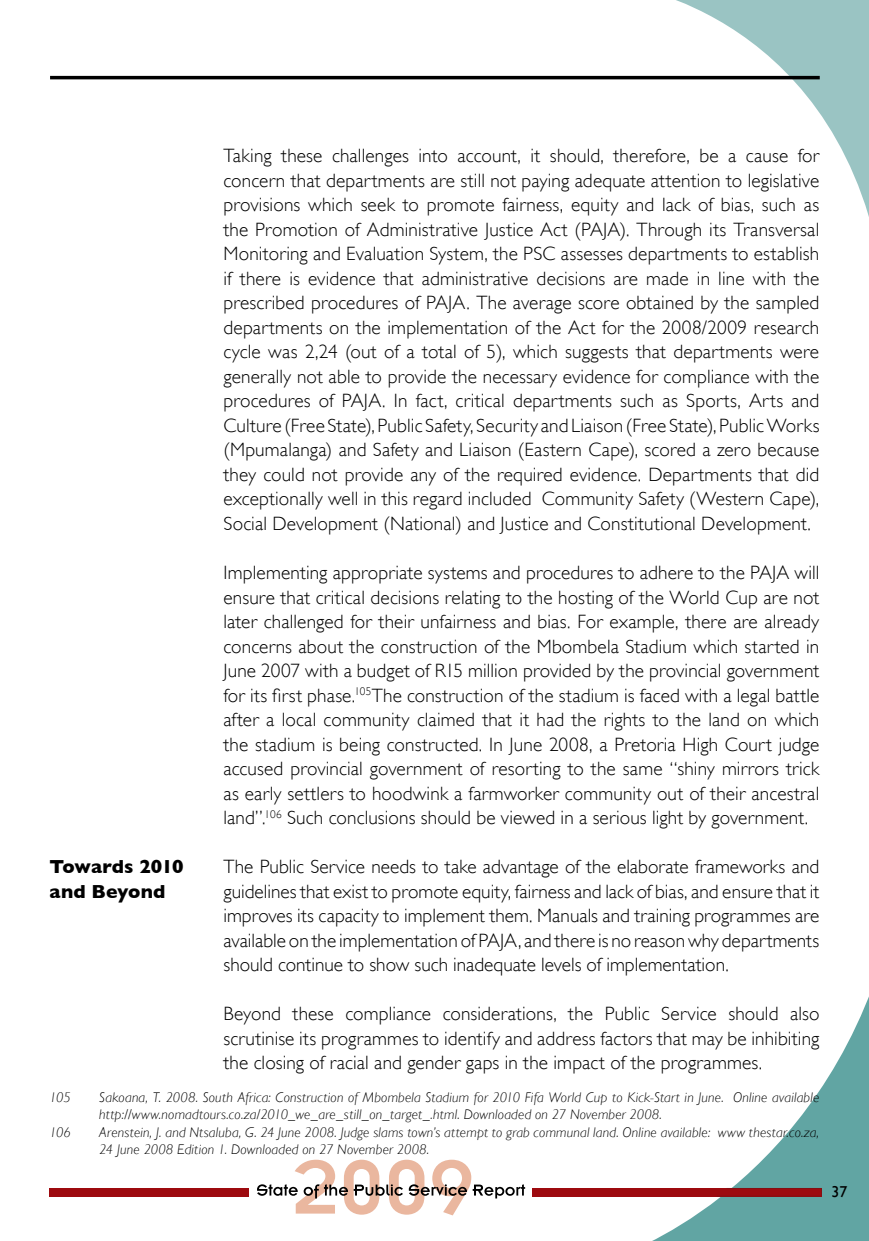
<style>
.page{position:relative;width:869px;height:1241px;background:#fff}
.page>*{position:absolute;margin:0;border:0;box-sizing:border-box;transform-origin:0 0}
.t1{font:84px "Insignia";color:#eab79f}
.t2{font:300 19.25px/24.5px "Gill Sans";letter-spacing:.005em;color:#000;text-align:justify}
.t3{font:700 19.25px/24.5px "Gill Sans";letter-spacing:.005em;color:#000}
.t4{font:15.75px "Gill Sans";color:#000}
.t5{font:italic 300 14px/17.5px "Gill Sans";letter-spacing:.015em;color:#000}
</style>
<div class="page">
<svg style="left:618px;top:999px;width:250px;height:241px"></svg>
<div style="left:49px;top:1187px;width:772px;height:8px;background:#9d0a0f"></div>
<svg style="left:716px;top:1187px;width:105px;height:2px"></svg>
<svg style="left:623px;top:0;width:245px;height:214px"></svg>
<div style="left:250px;top:1179px;width:281px;height:25px;background:#fff"></div>
<svg style="left:257px;top:1184px;width:40px;height:11px"></svg>
<svg style="left:303px;top:1184px;width:222px;height:14px"></svg>
<hr style="left:50px;top:76px;width:769px;height:3px;background:#000">
<p class="t3" style="left:50px;top:854px;width:135px">Towards 2010 and Beyond</p>
<p class="t2" style="left:223px;top:143px;width:597px">Taking these challenges into account, it should, therefore, be a cause for concern that departments are still not paying adequate attention to legislative provisions which seek to promote fairness, equity and lack of bias, such as the Promotion of Administrative Justice Act (PAJA). Through its Transversal Monitoring and Evaluation System, the PSC assesses departments to establish if there is evidence that administrative decisions are made in line with the prescribed procedures of PAJA. The average score obtained by the sampled departments on the implementation of the Act for the 2008/2009 research cycle was 2,24 (out of a total of 5), which suggests that departments were generally not able to provide the necessary evidence for compliance with the procedures of PAJA. In fact, critical departments such as Sports, Arts and Culture (Free State), Public Safety, Security and Liaison (Free State), Public Works (Mpumalanga) and Safety and Liaison (Eastern Cape), scored a zero because they could not provide any of the required evidence. Departments that did exceptionally well in this regard included Community Safety (Western Cape), Social Development (National) and Justice and Constitutional Development.</p>
<p class="t2" style="left:223px;top:560px;width:597px">Implementing appropriate systems and procedures to adhere to the PAJA will ensure that critical decisions relating to the hosting of the World Cup are not later challenged for their unfairness and bias. For example, there are already concerns about the construction of the Mbombela Stadium which started in June 2007 with a budget of R15 million provided by the provincial government for its first phase.<sup>105</sup>The construction of the stadium is faced with a legal battle after a local community claimed that it had the rights to the land on which the stadium is being constructed. In June 2008, a Pretoria High Court judge accused provincial government of resorting to the same “shiny mirrors trick as early settlers to hoodwink a farmworker community out of their ancestral land”.<sup>106</sup> Such conclusions should be viewed in a serious light by government.</p>
<p class="t2" style="left:223px;top:854px;width:597px">The Public Service needs to take advantage of the elaborate frameworks and guidelines that exist to promote equity, fairness and lack of bias, and ensure that it improves its capacity to implement them. Manuals and training programmes are available on the implementation of PAJA, and there is no reason why departments should continue to show such inadequate levels of implementation.</p>
<p class="t2" style="left:223px;top:1001px;width:597px">Beyond these compliance considerations, the Public Service should also scrutinise its programmes to identify and address factors that may be inhibiting the closing of racial and gender gaps in the impact of the programmes.</p>
<p class="t5" style="left:50px;top:1088px;width:23px">105</p>
<p class="t5" style="left:99px;top:1088px;width:721px">Sakoana, T. 2008. South Africa: Construction of Mbombela Stadium for 2010 Fifa World Cup to Kick-Start in June. Online available http://www.nomadtours.co.za/2010_we_are_still_on_target_.html. Downloaded on 27 November 2008.</p>
<p class="t5" style="left:50px;top:1123px;width:23px">106</p>
<p class="t5" style="left:99px;top:1123px;width:721px">Arenstein, J. and Ntsaluba, G. 24 June 2008. Judge slams town’s attempt to grab communal land. Online available: www thestar.co.za,<br>24 June 2008 Edition 1. Downloaded on 27 November 2008.</p>
<h1 class="t1" style="left:292px;top:1143px;width:183px">2009</h1>
<p class="t4" style="left:831px;top:1182px;width:9px">37</p>
</div>
